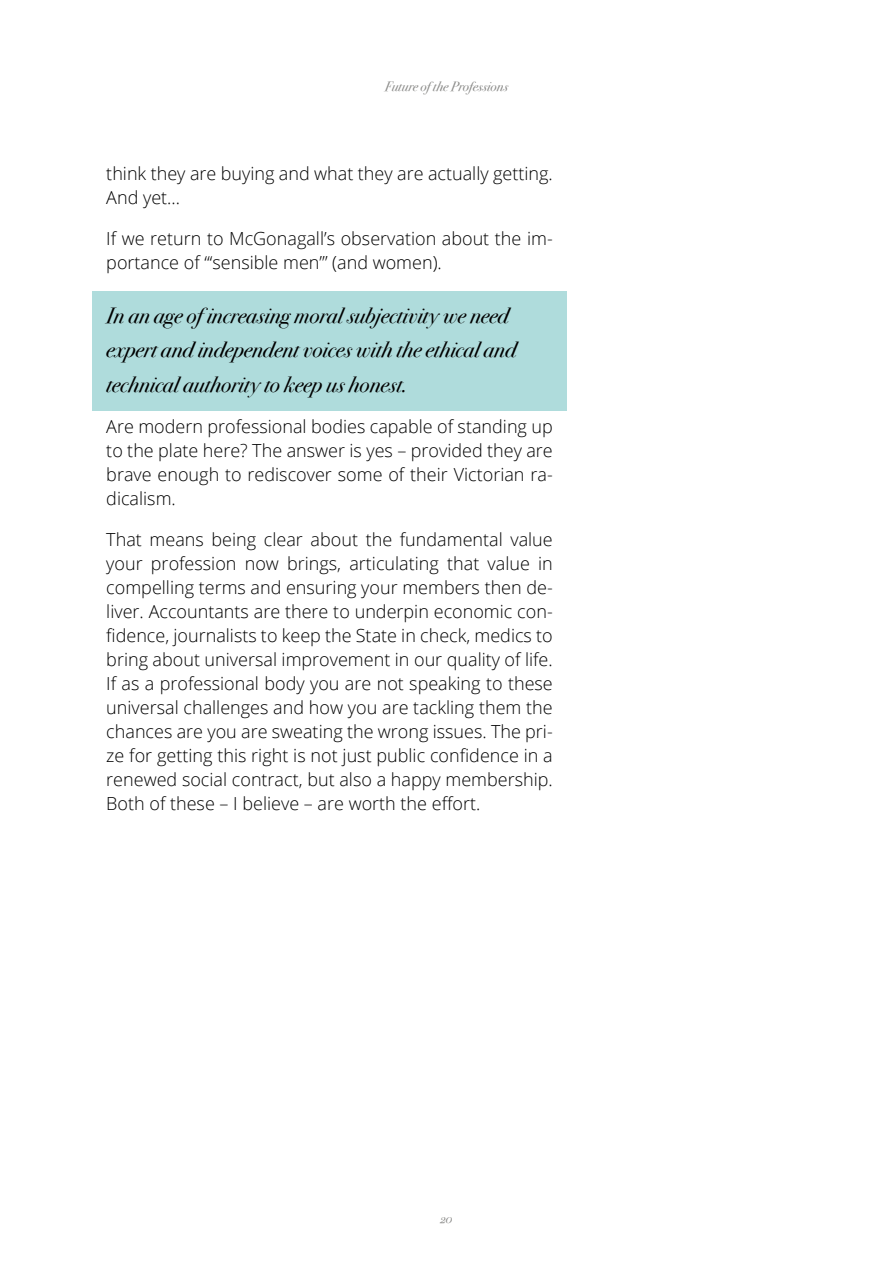
<style>
.page{position:relative;width:893px;height:1263px;background:#fff}
.page>*{position:absolute;margin:0;border:0;box-sizing:border-box;transform-origin:0 0}
.t1{font:italic 21.9px/34.7px "Bodoni Svty Two OSITCTT";color:#000}
.t2{font:300 18px/24px "Open Sans";color:#000}
.t3{font:italic 13.5px "Bodoni Svty Two OSITCTT";color:#8b8b89}
</style>
<div class="page">
<div style="left:92px;top:291px;width:475px;height:119px;background:#afdcdc"></div>
<p class="t3" style="left:385px;top:79px;width:125px">Future of the Professions</p>
<p class="t2" style="left:106px;top:161px;width:448px">think they are buying and what they are actually getting.<br>And yet...</p>
<p class="t2" style="left:106px;top:226px;width:448px">If we return to McGonagall’s observation about the im&shy;portance of “‘sensible men”’ (and women).</p>
<p class="t1" style="left:106px;top:298px;width:411px">In an age of increasing moral subjectivity we need expert and independent voices with the ethical and technical authority to keep us honest.</p>
<p class="t2" style="left:106px;top:414px;width:448px;text-align:justify">Are modern professional bodies capable of standing up to the plate here? The answer is yes – provided they are brave enough to rediscover some of their Victorian ra&shy;dicalism.</p>
<p class="t2" style="left:106px;top:527px;width:448px;text-align:justify">That means being clear about the fundamental value your profession now brings, articulating that value in compelling terms and ensuring your members then de&shy;liver. Accountants are there to underpin economic con&shy;fidence, journalists to keep the State in check, medics to bring about universal improvement in our quality of life.<br>If as a professional body you are not speaking to these universal challenges and how you are tackling them the chances are you are sweating the wrong issues. The pri&shy;ze for getting this right is not just public confidence in a renewed social contract, but also a happy membership.<br>Both of these – I believe – are worth the effort.</p>
<p class="t3" style="left:440px;top:1210px;width:13px">20</p>
</div>
